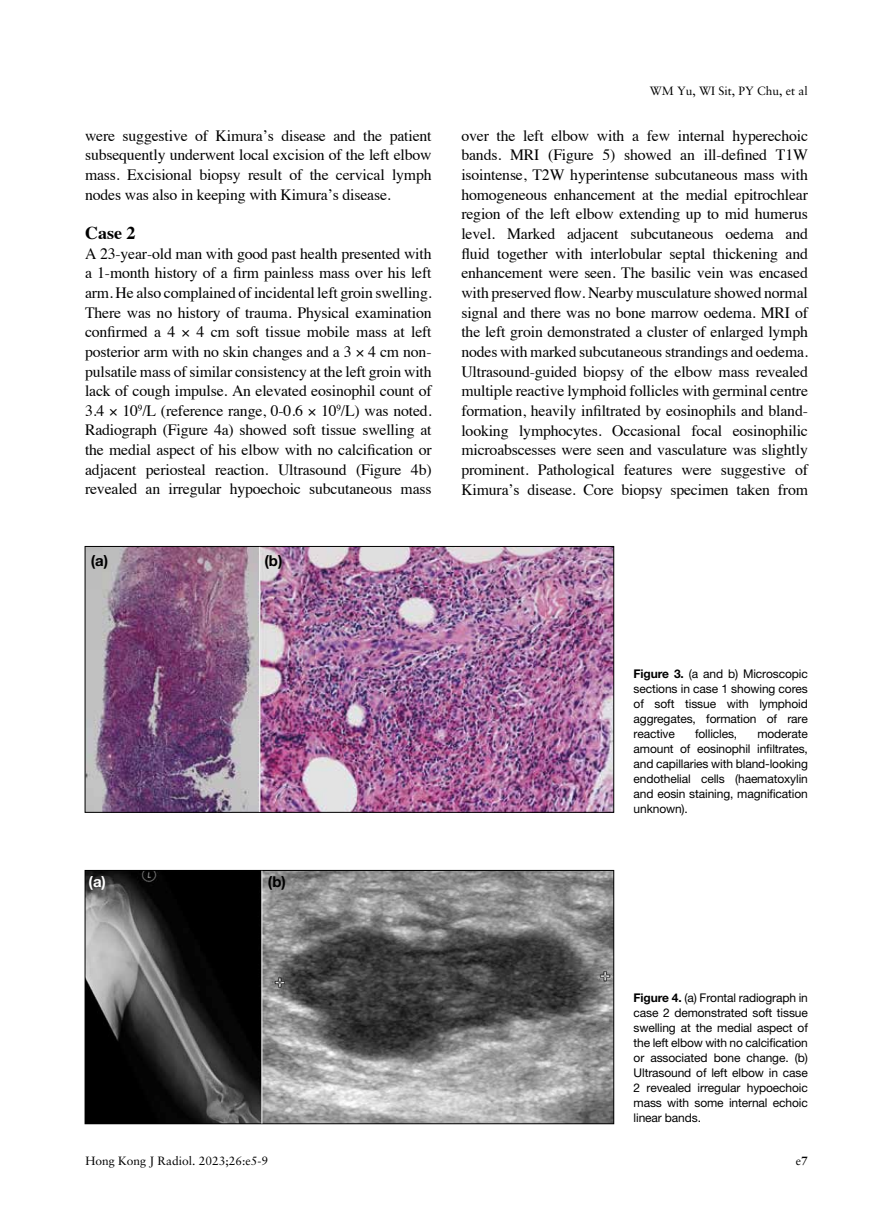
<style>
.page{position:relative;width:893px;height:1229px;background:#fff}
.page>*{position:absolute;margin:0;border:0;box-sizing:border-box;transform-origin:0 0}
.t1{font:700 18px "Times";color:#000}
.t2{font:15.75px/19.6px "Times";letter-spacing:-.01em;color:#000;text-align:justify}
.t3{font:700 15px "Helvetica Neue";color:#000}
.t4{font:700 15px "Helvetica Neue";color:#fff}
.t5{font:12px/15px "Helvetica Neue";letter-spacing:-.01em;color:#000;text-align:justify}
.t6{font:12px "Sabon";color:#000}
.s1{font-weight:700}
</style>
<div class="page">
<img style="left:87px;top:548px;width:525px;height:263px">
<div style="left:85px;top:546px;width:529px;height:267px;border:1px solid #000"></div>
<img style="left:87px;top:872px;width:525px;height:250px">
<div style="left:85px;top:870px;width:529px;height:254px;border:1px solid #000"></div>
<hr style="left:259px;top:547px;width:1px;height:265px;background:#fff">
<hr style="left:261px;top:871px;width:1px;height:252px;background:#fff">
<p class="t2" style="left:85px;top:124px;width:348px">were suggestive of Kimura’s disease and the patient subsequently underwent local excision of the left elbow mass. Excisional biopsy result of the cervical lymph nodes was also in keeping with Kimura’s disease.</p>
<p class="t1" style="left:85px;top:216px;width:52px">Case 2</p>
<p class="t2" style="left:85px;top:242px;width:348px">A 23-year-old man with good past health presented with a 1-month history of a firm painless mass over his left arm. He also complained of incidental left groin swelling.<br>There was no history of trauma. Physical examination confirmed a 4</p>
<p class="t2" style="left:85px;top:321px;width:348px;text-indent:111px">4 cm soft tissue mobile mass at left posterior arm with no skin changes and a 3 4 cm non&shy;pulsatile mass of similar consistency at the left groin with lack of cough impulse. An elevated eosinophil count of 3.4 10<sup>9</sup>/L (reference range, 0-0.6 10<sup>9</sup>/L) was noted.<br>Radiograph (Figure 4a) showed soft tissue swelling at the medial aspect of his elbow with no calcification or adjacent periosteal reaction. Ultrasound (Figure 4b) revealed an irregular hypoechoic subcutaneous mass</p>
<p class="t3" style="left:91px;top:551px;width:19px">(a)</p>
<p class="t3" style="left:264px;top:551px;width:20px">(b)</p>
<p class="t6" style="left:650px;top:84px;width:160px">WM Yu, WI Sit, PY Chu, et al</p>
<p class="t2" style="left:461px;top:124px;width:348px">over the left elbow with a few internal hyperechoic bands. MRI (Figure 5) showed an ill-defined T1W isointense, T2W hyperintense subcutaneous mass with homogeneous enhancement at the medial epitrochlear region of the left elbow extending up to mid humerus level. Marked adjacent subcutaneous oedema and fluid together with interlobular septal thickening and enhancement were seen. The basilic vein was encased with preserved flow. Nearby musculature showed normal signal and there was no bone marrow oedema. MRI of the left groin demonstrated a cluster of enlarged lymph nodes with marked subcutaneous strandings and oedema.<br>Ultrasound-guided biopsy of the elbow mass revealed multiple reactive lymphoid follicles with germinal centre formation, heavily infiltrated by eosinophils and bland&shy;looking lymphocytes. Occasional focal eosinophilic microabscesses were seen and vasculature was slightly prominent. Pathological features were suggestive of Kimura’s disease. Core biopsy specimen taken from</p>
<p class="t4" style="left:89px;top:872px;width:19px">(a)</p>
<p class="t3" style="left:268px;top:872px;width:20px">(b)</p>
<p class="t5" style="left:634px;top:666px;width:176px"><span class="s1">Figure 3.</span> (a and b) Microscopic sections in case 1 showing cores of soft tissue with lymphoid aggregates, formation of rare reactive</p>
<p class="t5" style="left:695px;top:726px;width:44px">follicles,</p>
<p class="t5" style="left:634px;top:726px;width:176px;text-indent:124px">moderate amount of eosinophil infiltrates, and capillaries with bland-looking endothelial cells (haematoxylin and eosin staining, magnification unknown).</p>
<p class="t5" style="left:634px;top:990px;width:176px"><span class="s1">Figure 4.</span> (a) Frontal radiograph in case 2 demonstrated soft tissue swelling at the medial aspect of the left elbow with no calcification or associated bone change. (b)<br>Ultrasound of left elbow in case 2 revealed irregular hypoechoic mass with some internal echoic linear bands.</p>
<p class="t6" style="left:85px;top:1153px;width:184px">Hong Kong J Radiol. 2023;26:e5-9</p>
<p class="t6" style="left:796px;top:1153px;width:13px">e<span class="s1">7</span></p>
</div>
